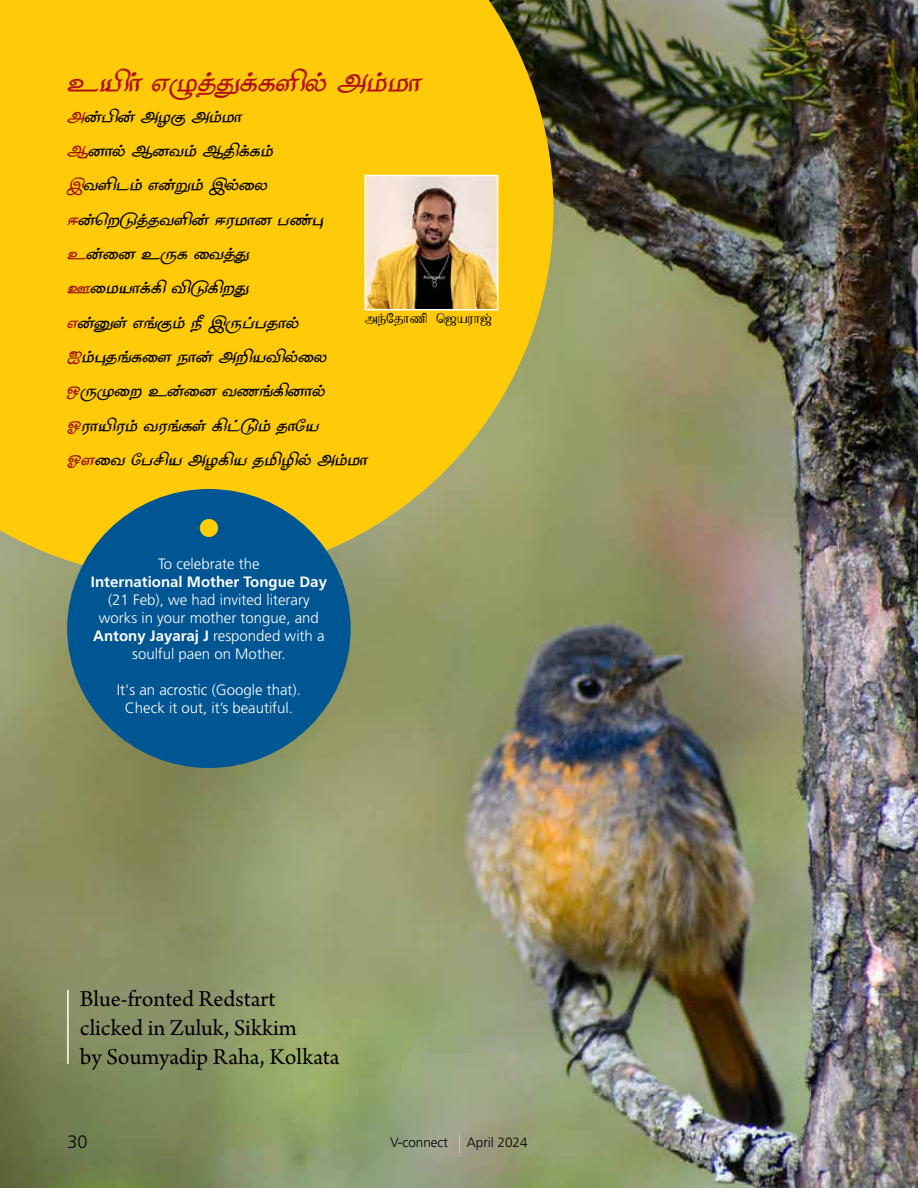
<style>
.page{position:relative;width:918px;height:1188px;background:#fff}
.page>*{position:absolute;margin:0;border:0;box-sizing:border-box;transform-origin:0 0}
.t1{font:30px "Sun Murthy Italic Normal";color:#b11116}
.t2{font:24px/28.8px "Arno Pro";color:#000}
.t3{font:18px/34.3px "Sun Murthy Italic Normal";color:#000}
.t4{font:300 18px "Frutiger LT Pro";color:#000}
.t5{font:300 15px/18px "Frutiger LT Pro";color:#fff;text-align:center}
.t6{font:700 15px "Frutiger LT Pro";color:#fff}
.t7{font:15px "Bamini";color:#000}
.t8{font:300 13.5px "Frutiger LT Pro";color:#000}
.s1{color:#9e0b0f}
.s2{font-weight:700}
</style>
<div class="page">
<img style="left:0;top:0;width:918px;height:1188px">
<svg style="left:0;top:0;width:553px;height:579px;background:#f1c413"></svg>
<svg style="left:459px;top:1134px;width:1px;height:19px"></svg>
<img style="left:367px;top:178px;width:128px;height:129px">
<div style="left:364px;top:175px;width:134px;height:135px;border:2px solid #fff"></div>
<hr style="left:67px;top:990px;width:2px;height:74px;background:#fff">
<div style="left:67px;top:489px;width:284px;height:279px;background:#005693;border-radius:50%"></div>
<div style="left:200px;top:519px;width:18px;height:18px;background:#ffcb08;border-radius:50%"></div>
<h1 class="t1" style="left:68px;top:64px;width:355px">caph; vOj;Jf;fspy; mk;kh</h1>
<p class="t3" style="left:68px;top:99px;width:302px"><span class="s1">m</span>d;gpd; moF mk;kh<br><span class="s1">M</span>dhy; Mdtk; Mjpf;fk;<br><span class="s1">,</span>tsplk; vd;Wk; ,y;iy <span class="s1">&lt;</span>d;nwLj;jtspd; &lt;ukhd gz;G <span class="s1">c</span>d;id cUf itj;J<br><span class="s1">C</span>ikahf;fp tpLfpwJ<br><span class="s1">v</span>d;Ds; vq;Fk; eP ,Ug;gjhy;<br><span class="s1">I</span>k;Gjq;fis ehd; mwpatpy;iy <span class="s1">x</span>UKiw cd;id tzq;fpdhy;<br><span class="s1">X</span>uhapuk; tuq;fs; fpl;L;k; jhNa<br><span class="s1">Xs</span>it Ngrpa mofpa jkpopy; mk;kh</p>
<p class="t7" style="left:364px;top:312px;width:129px">me;Njhzp n[auh[;</p>
<p class="t5" style="left:158px;top:555px;width:103px">To celebrate the</p>
<p class="t6" style="left:91px;top:573px;width:238px">International Mother Tongue Day</p>
<p class="t5" style="left:93px;top:591px;width:233px">(21 Feb), we had invited literary works in your mother tongue, and<br><span class="s2">Antony Jayaraj J</span> responded with a soulful paen on Mother.</p>
<p class="t5" style="left:117px;top:681px;width:185px">It's an acrostic (Google that).<br>Check it out, it’s beautiful.</p>
<h2 class="t2" style="left:80px;top:986px;width:261px">Blue-fronted Redstart clicked in Zuluk, Sikkim<br>by Soumyadip Raha, Kolkata</h2>
<p class="t4" style="left:68px;top:1131px;width:22px">30</p>
<p class="t8" style="left:390px;top:1134px;width:59px">V-connect</p>
<p class="t8" style="left:467px;top:1134px;width:62px">April 2024</p>
</div>
